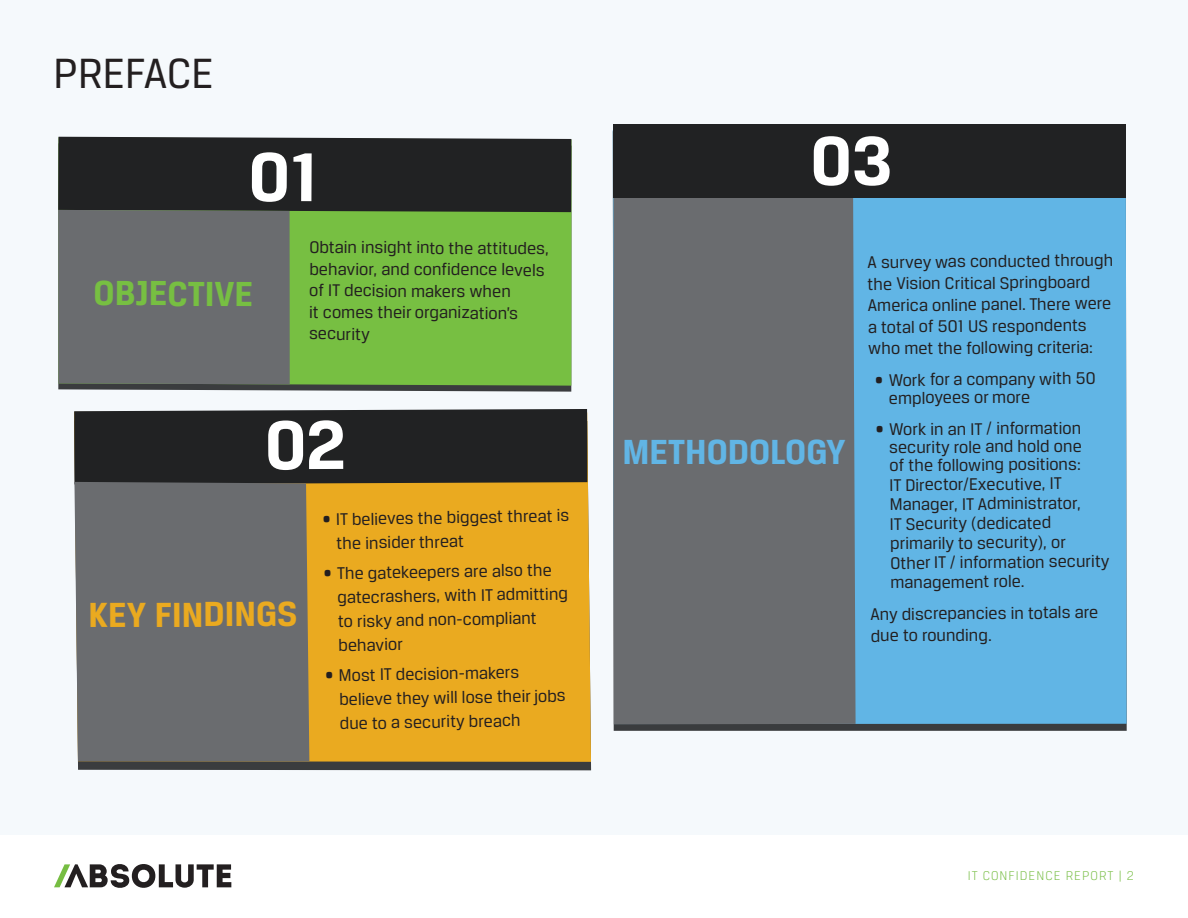
<style>
.page{position:relative;width:1188px;height:918px;background:#fff}
.page>*{position:absolute;margin:0;border:0;box-sizing:border-box;transform-origin:0 0}
.t1{font:700 73.5px "Breuer Text";color:#fff}
.t2{font:45px "Breuer Text";color:#231f20}
.t3{font:700 37.05px "Breuer Text";letter-spacing:-.005em;color:#eaaa20}
.t4{font:700 37.05px "Breuer Text";color:#61b5e5}
.t5{font:700 37.05px "Breuer Text";letter-spacing:-.005em;color:#77bf42}
.t6{font:18px/24px "Breuer Text";letter-spacing:-.01em;color:#231f20}
.t7{font:300 13.5px "Breuer Text";letter-spacing:.075em;color:#76bd42}
</style>
<div class="page">
<svg style="left:54px;top:864px;width:177px;height:24px"></svg>
<div style="left:0;top:0;width:1188px;height:834px;background:#f5f9fc"></div>
<svg style="left:58px;top:386px;width:513px;height:6px;fill:#3a3c3e"></svg>
<svg style="left:58px;top:137px;width:513px;height:247px;background:#597647"></svg>
<div style="left:78px;top:762px;width:513px;height:8px;background:#3a3c3e"></div>
<div style="left:309px;top:412px;width:282px;height:350px;background:#eaaa20"></div>
<div style="left:74px;top:409px;width:513px;height:75px;background:#212223"></div>
<div style="left:74px;top:482px;width:235px;height:280px;background:#6a6c6f"></div>
<div style="left:856px;top:198px;width:271px;height:526px;background:#61b5e5"></div>
<div style="left:613px;top:198px;width:243px;height:526px;background:#6a6c6f"></div>
<div style="left:613px;top:125px;width:513px;height:73px;background:#212223"></div>
<h2 class="t2" style="left:54px;top:48px;width:162px">PREFACE</h2>
<h1 class="t1" style="left:249px;top:135px;width:71px">01</h1>
<h3 class="t5" style="left:94px;top:272px;width:161px">OBJECTIVE</h3>
<p class="t6" style="left:309px;top:237px;width:242px;line-height:21.5px">Obtain insight into the attitudes, behavior, and confidence levels of IT decision makers when<br>it comes their organization’s security</p>
<h1 class="t1" style="left:265px;top:404px;width:82px">02</h1>
<p class="t6" style="left:336px;top:507px;width:235px;text-indent:-13px;rotate:-1deg">• IT believes the biggest threat is the insider threat</p>
<p class="t6" style="left:337px;top:561px;width:232px;text-indent:-13px;rotate:-1deg">• The gatekeepers are also the gatecrashers, with IT admitting to risky and non-compliant behavior</p>
<p class="t6" style="left:339px;top:663px;width:228px;text-indent:-13px;rotate:-1deg">• Most IT decision-makers believe they will lose their jobs due to a security breach</p>
<h3 class="t3" style="left:89px;top:593px;width:211px">KEY FINDINGS</h3>
<h1 class="t1" style="left:811px;top:119px;width:83px">03</h1>
<h3 class="t4" style="left:623px;top:431px;width:225px">METHODOLOGY</h3>
<p class="t6" style="left:867px;top:250px;width:248px;line-height:21.6px">A survey was conducted through the Vision Critical Springboard<br>America online panel. There were a total of 501 US respondents who met the following criteria:</p>
<p class="t6" style="left:889px;top:370px;width:209px;line-height:18.3px;text-indent:-14px">• Work for a company with 50 employees or more</p>
<p class="t6" style="left:889px;top:419px;width:194px;line-height:18px;text-align:justify;text-indent:-14px">• Work in an IT / information security role and hold one of the following positions:</p>
<p class="t6" style="left:890px;top:474px;width:222px;line-height:19.5px">IT Director/Executive, IT<br>Manager, IT Administrator,<br>IT Security (dedicated primarily to security), or<br>Other IT / information security management role.</p>
<p class="t6" style="left:871px;top:602px;width:230px;line-height:22px">Any discrepancies in totals are due to rounding.</p>
<p class="t7" style="left:968px;top:868px;width:168px">IT CONFIDENCE REPORT | 2</p>
</div>
